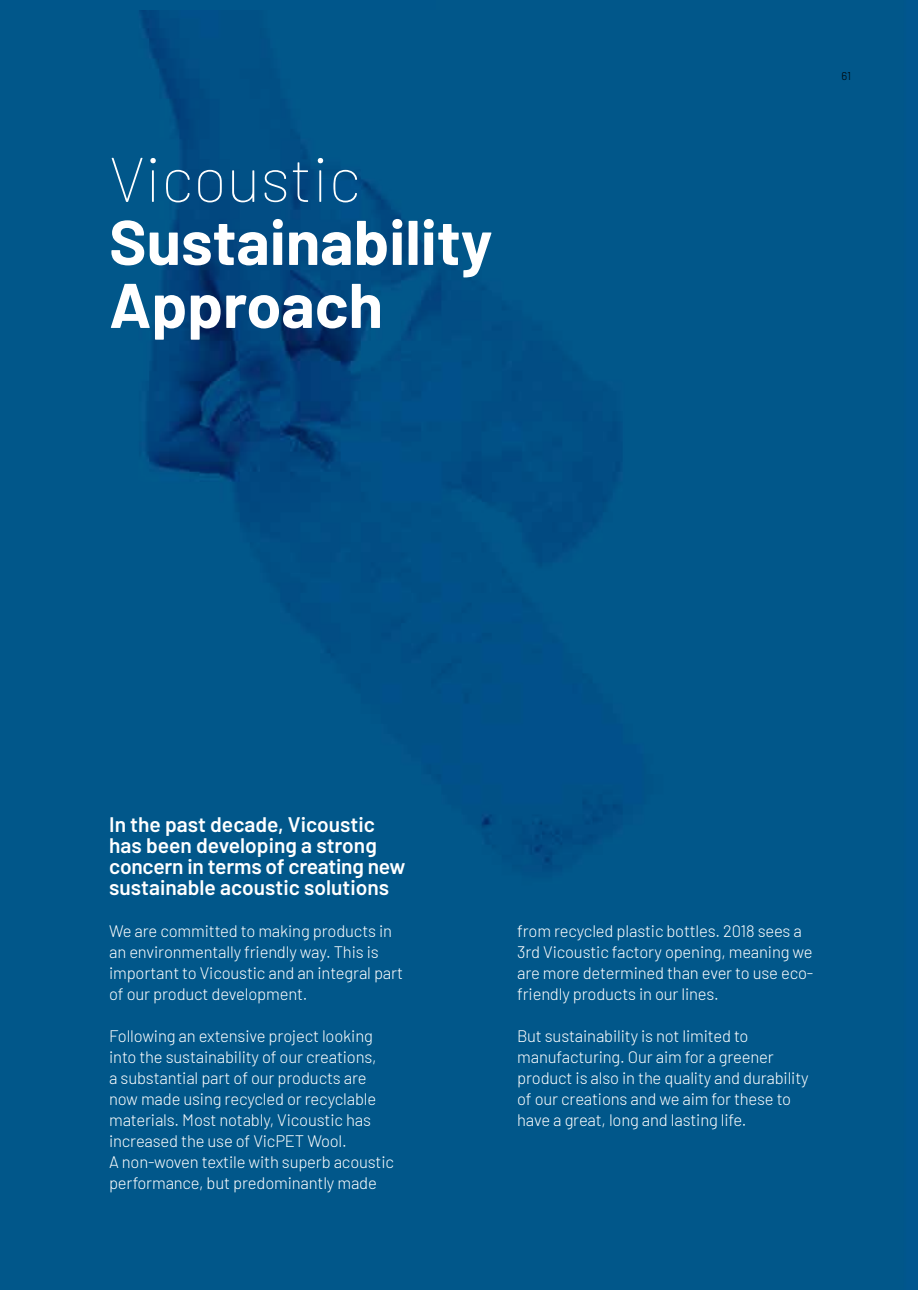
<style>
.page{position:relative;width:918px;height:1290px;background:#fff}
.page>*{position:absolute;margin:0;border:0;box-sizing:border-box;transform-origin:0 0}
.t1{font:700 63px/63px "Barlow";color:#fff}
.t2{font:100 63px "Barlow";color:#fff}
.t3{font:600 21px/21px "Barlow";color:#fff}
.t4{font:300 16.62px/21px "Barlow";letter-spacing:-.01em;color:#fff}
.t5{font:300 11.38px "Barlow";color:#000}
</style>
<div class="page">
<img style="left:0;top:0;width:918px;height:1290px">
<div style="left:0;top:0;width:435px;height:10px;background:#00568b"></div>
<h1 class="t2" style="left:109px;top:134px;width:253px">Vicoustic</h1>
<h1 class="t1" style="left:109px;top:206px;width:385px">Sustainability<br>Approach</h1>
<p class="t5" style="left:841px;top:67px;width:11px">61</p>
<p class="t3" style="left:109px;top:812px;width:298px">In the past decade, Vicoustic has been developing a strong concern in terms of creating new sustainable acoustic solutions</p>
<p class="t4" style="left:109px;top:919px;width:295px">We are committed to making products in an environmentally friendly way. This is important to Vicoustic and an integral part of our product development.</p>
<p class="t4" style="left:109px;top:1024px;width:286px">Following an extensive project looking into the sustainability of our creations,<br>a substantial part of our products are now made using recycled or recyclable materials. Most notably, Vicoustic has increased the use of VicPET Wool.<br>A non-woven textile with superb acoustic performance, but predominantly made</p>
<p class="t4" style="left:517px;top:919px;width:298px">from recycled plastic bottles. 2018 sees a 3rd Vicoustic factory opening, meaning we are more determined than ever to use eco&shy;friendly products in our lines.</p>
<p class="t4" style="left:517px;top:1024px;width:293px">But sustainability is not limited to manufacturing. Our aim for a greener product is also in the quality and durability of our creations and we aim for these to have a great, long and lasting life.</p>
</div>
